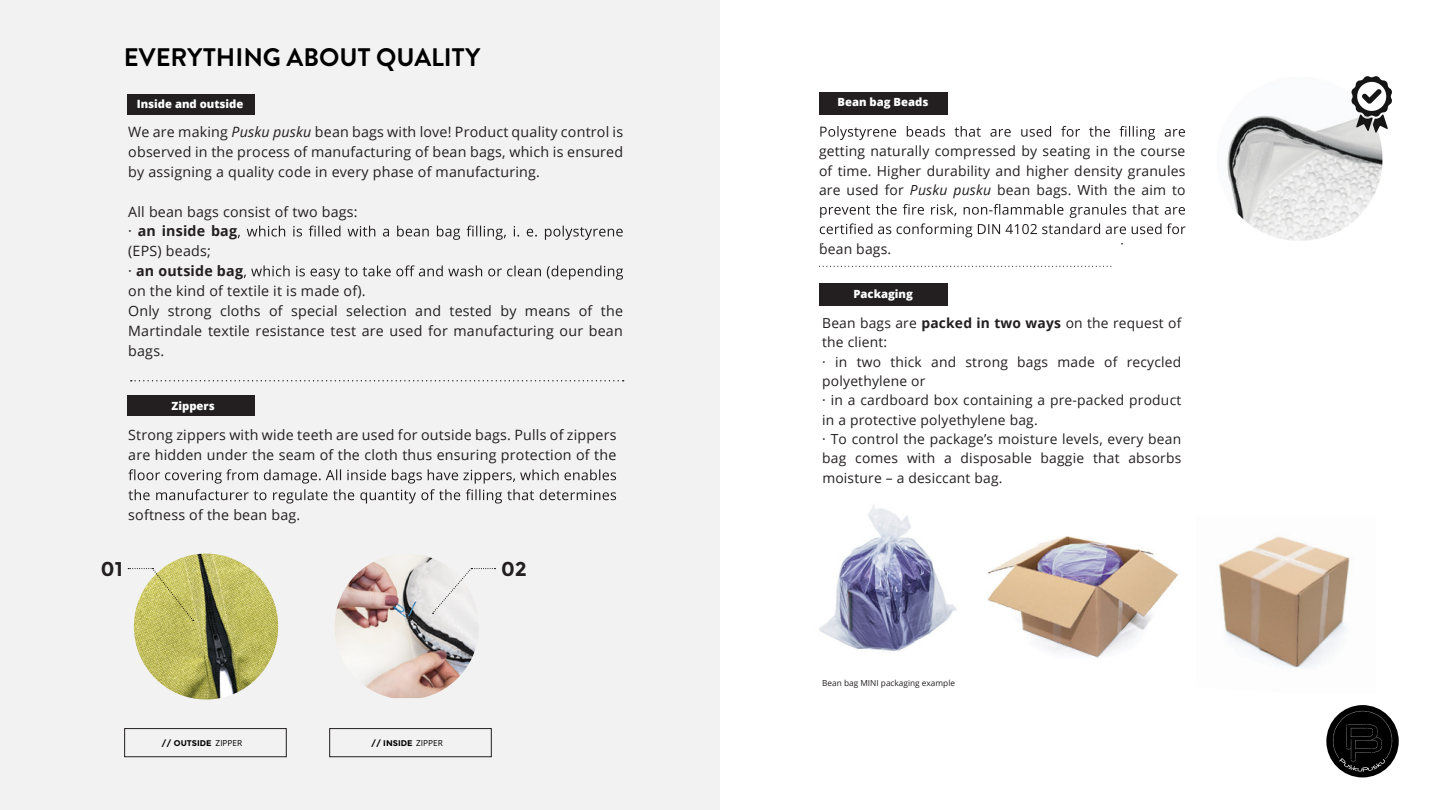
<style>
.page{position:relative;width:1440px;height:810px;background:#fff}
.page>*{position:absolute;margin:0;border:0;box-sizing:border-box;transform-origin:0 0}
.t1{font:700 25.35px "Brandon Grotesque";color:#000}
.t2{font:700 19.95px "Montserrat";color:#231f20}
.t3{font:14.25px/20px "Open Sans";letter-spacing:.015em;color:#231f20}
.t4{font:13.95px/19.5px "Open Sans";letter-spacing:.015em;color:#231f20;text-align:justify}
.t5{font:13.8px/19.4px "Open Sans";letter-spacing:.015em;color:#231f20}
.t6{font:800 11.25px "Open Sans";color:#fff}
.t7{font:700 8.25px "Montserrat";color:#000}
.t8{font:8.25px "Open Sans";color:#231f20}
.s1{font-size:11.4px}
.s2{font-style:italic}
.s3{font-weight:700}
.s4{font-family:"Open Sans";font-weight:400}
</style>
<div class="page">
<div style="left:0;top:0;width:720px;height:810px;background:#f2f2f2"></div>
<svg style="left:131px;top:380px;width:493px;height:1px"></svg>
<svg style="left:238px;top:226px;width:385px;height:14px"></svg>
<svg style="left:244px;top:265px;width:379px;height:15px"></svg>
<img style="left:134px;top:554px;width:144px;height:146px">
<img style="left:335px;top:555px;width:144px;height:143px">
<svg style="left:128px;top:469px;width:488px;height:35px"></svg>
<div style="left:124px;top:728px;width:163px;height:29px;border:1px solid #231f20"></div>
<div style="left:329px;top:728px;width:163px;height:29px;border:1px solid #231f20"></div>
<svg style="left:128px;top:568px;width:66px;height:53px"></svg>
<svg style="left:432px;top:568px;width:63px;height:46px"></svg>
<div style="left:128px;top:94px;width:127px;height:20px;background:#231f20"></div>
<div style="left:128px;top:396px;width:127px;height:20px;background:#231f20"></div>
<img style="left:1218px;top:536px;width:132px;height:132px">
<img style="left:987px;top:536px;width:192px;height:122px">
<img style="left:819px;top:504px;width:138px;height:147px">
<div style="left:819px;top:283px;width:128px;height:22px;background:#231f20"></div>
<svg style="left:820px;top:266px;width:292px;height:1px"></svg>
<svg style="left:820px;top:126px;width:365px;height:14px"></svg>
<svg style="left:820px;top:204px;width:366px;height:33px"></svg>
<div style="left:819px;top:92px;width:128px;height:22px;background:#231f20"></div>
<img style="left:1227px;top:115px;width:156px;height:126px">
<svg style="left:1351px;top:76px;width:41px;height:57px"></svg>
<div style="left:1326px;top:705px;width:73px;height:72px;background:#000;border-radius:50%"></div>
<svg style="left:1333px;top:711px;width:59px;height:61px"></svg>
<h1 class="t1" style="left:124px;top:39px;width:358px">EVERYTHING ABOUT QUALITY</h1>
<p class="t6" style="left:137px;top:96px;width:108px"><span class="s1">I</span>nside and outside</p>
<p class="t3" style="left:128px;top:121px;width:497px;text-align:justify">We are making <span class="s2">Pusku pusku</span> bean bags with love! Product quality control is observed in the process of manufacturing of bean bags, which is ensured by assigning a quality code in every phase of manufacturing.</p>
<p class="t3" style="left:128px;top:201px;width:496px">All bean bags consist of two bags:<br>· <span class="s3">an inside bag<br></span>(EPS) beads;<br>· <span class="s3">an outside bag<br></span>on the kind of textile it is made of).<br>Only strong cloths of special selection and tested by means of the<br>Martindale textile resistance test are used for manufacturing our bean bags.</p>
<p class="t6" style="left:172px;top:398px;width:45px">Zippers</p>
<p class="t3" style="left:128px;top:425px;width:490px">Strong zippers with wide teeth are used for outside bags. Pulls of zippers are hidden under the seam of the cloth thus ensuring protection of the</p>
<p class="t3" style="left:128px;top:505px;width:174px">softness of the bean bag.</p>
<h2 class="t2" style="left:101px;top:557px;width:23px">01</h2>
<h2 class="t2" style="left:501px;top:557px;width:27px">02</h2>
<p class="t7" style="left:162px;top:738px;width:82px">// OUTSIDE <span class="s4">ZIPPER</span></p>
<p class="t7" style="left:371px;top:738px;width:73px">// INSIDE <span class="s4">ZIPPER</span></p>
<p class="t6" style="left:838px;top:94px;width:92px">Bean bag Beads</p>
<p class="t4" style="left:819px;top:141px;width:368px">getting naturally compressed by seating in the course of time. Higher durability and higher density granules are used for <span class="s2">Pusku pusku</span> bean bags. With the aim to</p>
<p class="t4" style="left:819px;top:238px;width:74px">bean bags.</p>
<p class="t6" style="left:854px;top:285px;width:61px">Packaging</p>
<p class="t5" style="left:822px;top:313px;width:361px">Bean bags are <span class="s3">packed in two ways</span> on the request of the client:<br>· in two thick and strong bags made of recycled polyethylene or<br>· in a cardboard box containing a pre-packed product in a protective polyethylene bag.<br>· To control the package’s moisture levels, every bean bag comes with a disposable baggie that absorbs moisture – a desiccant bag.</p>
<p class="t8" style="left:822px;top:677px;width:134px">Bean bag MINI packaging example</p>
</div>
